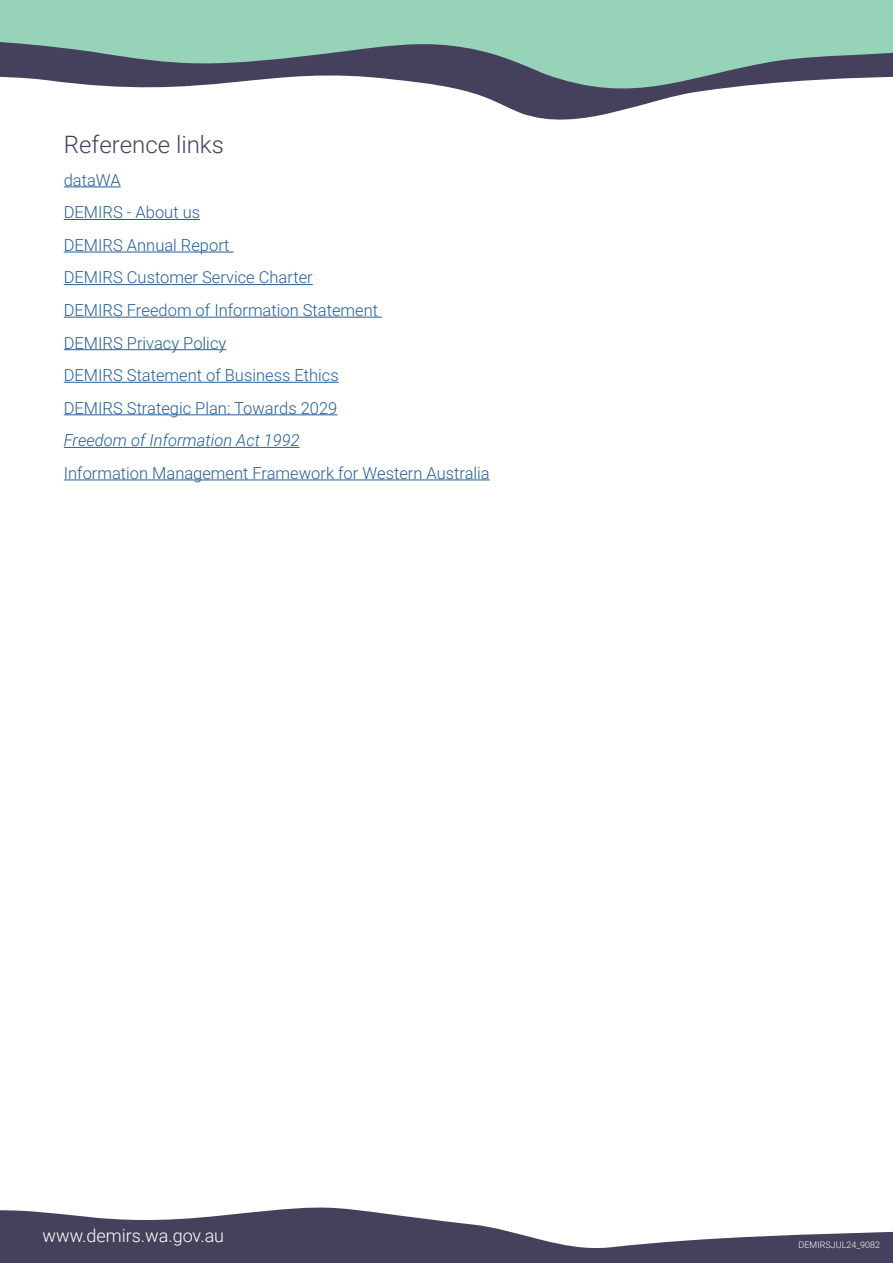
<style>
.page{position:relative;width:893px;height:1263px;background:#fff}
.page>*{position:absolute;margin:0;border:0;box-sizing:border-box;transform-origin:0 0}
.H3_Heading{font:300 24px "Roboto";color:#45415d}
.t1{font:300 18px "Roboto";color:#fff}
.Boidy_Text_11pt{font:300 16.5px "Roboto";color:#215e9e}
.Boidy_Text_11pt-2{font:italic 300 16.5px "Roboto";color:#215e9e}
.t2{font:300 9px "Roboto";color:#fff}
</style>
<div class="page">
<svg style="left:507px;top:107px;width:127px;height:13px;fill:#45415d"></svg>
<svg style="left:0;top:0;width:893px;height:107px;fill:#97d3b9"></svg>
<svg style="left:0;top:1207px;width:893px;height:56px;fill:#45415d"></svg>
<hr style="left:64px;top:186px;width:57px;height:1px;background:#215e9e">
<hr style="left:64px;top:219px;width:136px;height:1px;background:#215e9e">
<hr style="left:64px;top:252px;width:170px;height:1px;background:#215e9e">
<hr style="left:64px;top:284px;width:249px;height:1px;background:#215e9e">
<hr style="left:64px;top:317px;width:318px;height:1px;background:#215e9e">
<hr style="left:64px;top:349px;width:162px;height:1px;background:#215e9e">
<hr style="left:64px;top:382px;width:275px;height:1px;background:#215e9e">
<hr style="left:64px;top:414px;width:273px;height:1px;background:#215e9e">
<hr style="left:64px;top:447px;width:236px;height:1px;background:#215e9e">
<hr style="left:64px;top:479px;width:426px;height:1px;background:#215e9e">
<h3 class="H3_Heading" style="left:64px;top:128px;width:162px">Reference links</h3>
<h2 class="Boidy_Text_11pt" style="left:64px;top:168px;width:58px">dataWA</h2>
<h2 class="Boidy_Text_11pt" style="left:64px;top:201px;width:138px">DEMIRS - About us</h2>
<h2 class="Boidy_Text_11pt" style="left:64px;top:233px;width:167px">DEMIRS Annual Report</h2>
<h2 class="Boidy_Text_11pt" style="left:64px;top:266px;width:250px">DEMIRS Customer Service Charter</h2>
<h2 class="Boidy_Text_11pt" style="left:64px;top:298px;width:316px">DEMIRS Freedom of Information Statement</h2>
<h2 class="Boidy_Text_11pt" style="left:64px;top:331px;width:164px">DEMIRS Privacy Policy</h2>
<h2 class="Boidy_Text_11pt" style="left:64px;top:364px;width:276px">DEMIRS Statement of Business Ethics</h2>
<h2 class="Boidy_Text_11pt" style="left:64px;top:396px;width:275px">DEMIRS Strategic Plan: Towards 2029</h2>
<h2 class="Boidy_Text_11pt-2" style="left:64px;top:429px;width:237px">Freedom of Information Act 1992</h2>
<h2 class="Boidy_Text_11pt" style="left:64px;top:461px;width:427px">Information Management Framework for Western Australia</h2>
<p class="t1" style="left:43px;top:1223px;width:183px">www.demirs.wa.gov.au</p>
<p class="t2" style="left:798px;top:1238px;width:83px">DEMIRSJUL24_9082</p>
</div>
